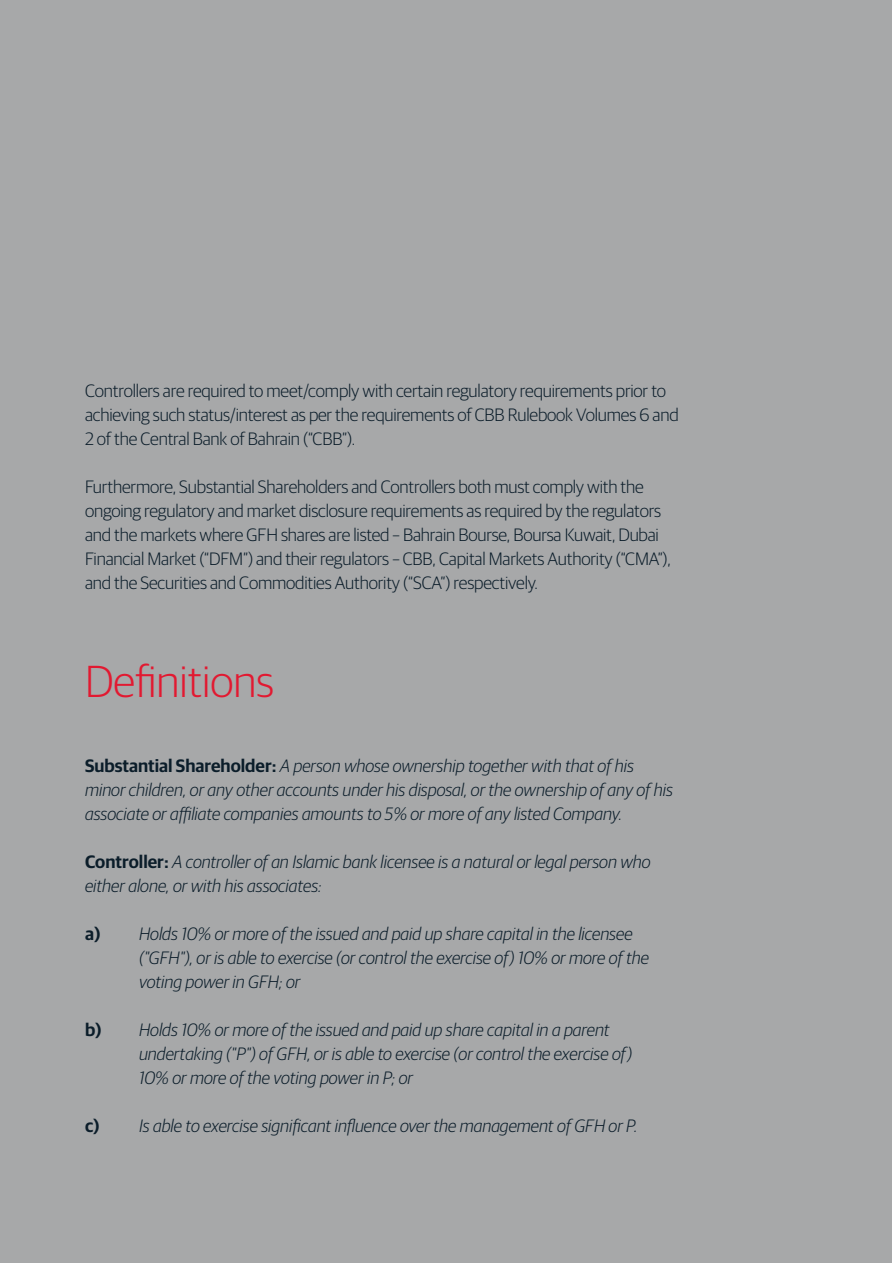
<style>
.page{position:relative;width:893px;height:1263px;background:#fff}
.page>*{position:absolute;margin:0;border:0;box-sizing:border-box;transform-origin:0 0}
.t1{font:300 45px "Guardian Sans";color:#e21931}
.t2{font:italic 300 18px/24px "Guardian Sans";color:#0b1d2a}
.t3{font:300 18px/24px "Guardian Sans";letter-spacing:-.01em;color:#0b1d2a}
.s1{font-weight:600;font-style:normal}
</style>
<div class="page">
<div style="left:1px;top:0;width:891px;height:1263px;background:#a7a8a9"></div>
<p class="t3" style="left:85px;top:377px;width:595px">Controllers are required to meet/comply with certain regulatory requirements prior to achieving such status/interest as per the requirements of CBB Rulebook Volumes 6 and<br>2 of the Central Bank of Bahrain (“CBB”).</p>
<p class="t3" style="left:85px;top:473px;width:587px">Furthermore, Substantial Shareholders and Controllers both must comply with the ongoing regulatory and market disclosure requirements as required by the regulators and the markets where GFH shares are listed – Bahrain Bourse, Boursa Kuwait, Dubai Financial Market (“DFM”) and their regulators – CBB, Capital Markets Authority (“CMA”), and the Securities and Commodities Authority (“SCA”) respectively.</p>
<p class="t1" style="left:85px;top:650px;width:190px">Definitions</p>
<p class="t2" style="left:85px;top:752px;width:589px"><span class="s1">Substantial Shareholder:</span> A person whose ownership together with that of his minor children, or any other accounts under his disposal, or the ownership of any of his associate or affiliate companies amounts to 5% or more of any listed Company.</p>
<p class="t2" style="left:85px;top:848px;width:567px"><span class="s1">Controller:</span> A controller of an Islamic bank licensee is a natural or legal person who either alone, or with his associates:</p>
<p class="t2" style="left:139px;top:920px;width:511px;text-indent:-54px"><span class="s1">a)</span> Holds 10% or more of the issued and paid up share capital in the licensee ("GFH"), or is able to exercise (or control the exercise of) 10% or more of the voting power in GFH; or</p>
<p class="t2" style="left:139px;top:1016px;width:495px;text-indent:-54px"><span class="s1">b)</span> Holds 10% or more of the issued and paid up share capital in a parent undertaking ("P") of GFH, or is able to exercise (or control the exercise of)<br>10% or more of the voting power in P; or</p>
<p class="t2" style="left:85px;top:1112px;width:554px"><span class="s1">c)</span> Is able to exercise significant influence over the management of GFH or P.</p>
</div>
